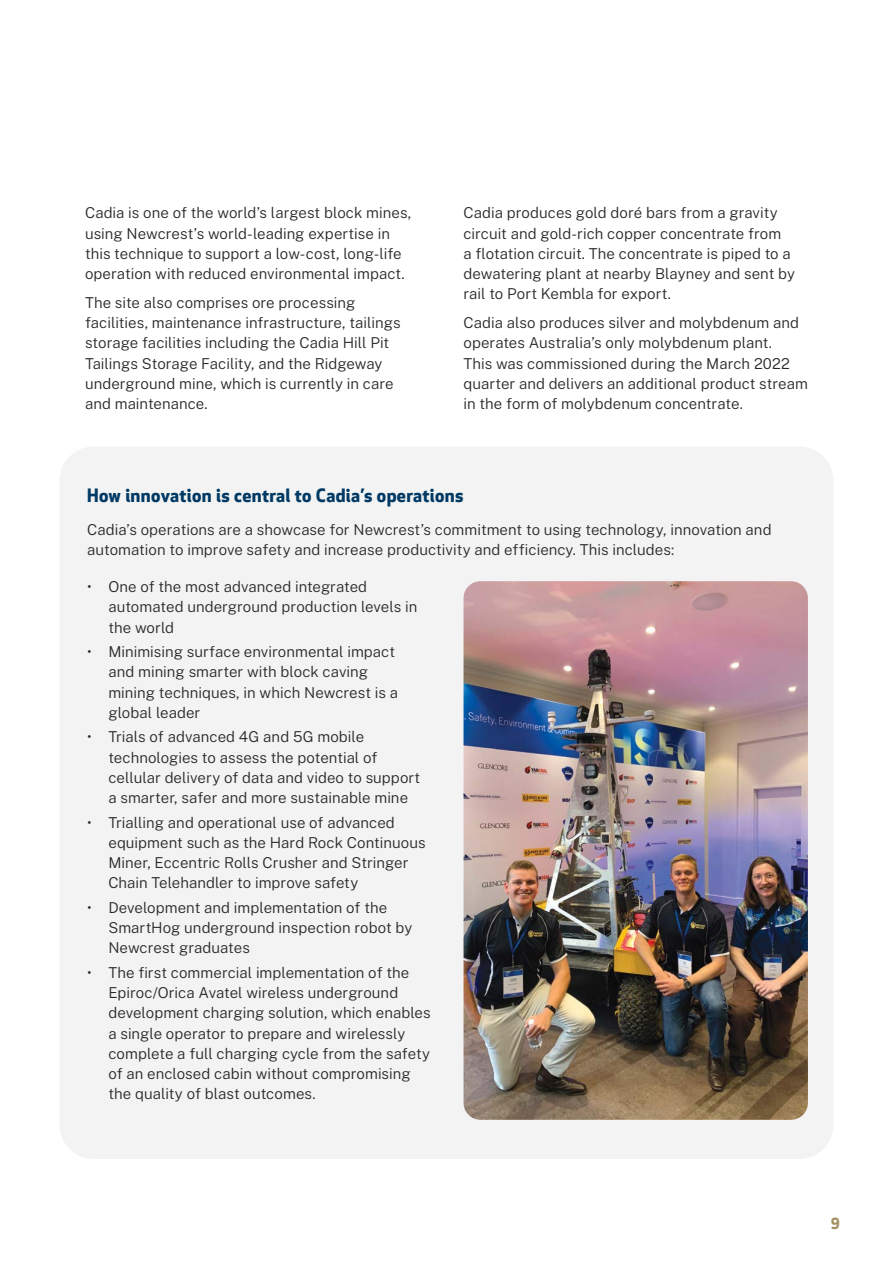
<style>
.page{position:relative;width:893px;height:1263px;background:#fff}
.page>*{position:absolute;margin:0;border:0;box-sizing:border-box;transform-origin:0 0}
.t1{font:700 18px "Apex New";letter-spacing:.02em;color:#003964}
.t2{font:300 15px/20.2px "Public Sans";letter-spacing:.005em;color:#292829}
.t3{font:700 15px "Apex New";color:#a39161}
</style>
<div class="page">
<div style="left:60px;top:446px;width:773px;height:713px;background:#f2f3f2;border-radius:34px"></div>
<img style="left:463px;top:581px;width:345px;height:539px">
<p class="t2" style="left:85px;top:202px;width:328px">Cadia is one of the world’s largest block mines, using Newcrest’s world-leading expertise in this technique to support a low-cost, long-life operation with reduced environmental impact.</p>
<p class="t2" style="left:85px;top:292px;width:317px">The site also comprises ore processing facilities, maintenance infrastructure, tailings storage facilities including the Cadia Hill Pit Tailings Storage Facility, and the Ridgeway underground mine, which is currently in care and maintenance.</p>
<p class="t2" style="left:463px;top:202px;width:333px">Cadia produces gold doré bars from a gravity circuit and gold-rich copper concentrate from<br>a flotation circuit. The concentrate is piped to a dewatering plant at nearby Blayney and sent by rail to Port Kembla for export.</p>
<p class="t2" style="left:463px;top:312px;width:346px">Cadia also produces silver and molybdenum and operates Australia’s only molybdenum plant.<br>This was commissioned during the March 2022 quarter and delivers an additional product stream in the form of molybdenum concentrate.</p>
<p class="t1" style="left:87px;top:482px;width:378px">How innovation is central to Cadia’s operations</p>
<p class="t2" style="left:87px;top:519px;width:686px">Cadia’s operations are a showcase for Newcrest’s commitment to using technology, innovation and automation to improve safety and increase productivity and efficiency. This includes:</p>
<p class="t2" style="left:108px;top:576px;width:310px;text-indent:-21px">• One of the most advanced integrated automated underground production levels in the world</p>
<p class="t2" style="left:108px;top:641px;width:291px;text-indent:-21px">• Minimising surface environmental impact and mining smarter with block caving mining techniques, in which Newcrest is a global leader</p>
<p class="t2" style="left:108px;top:726px;width:313px;text-indent:-21px">• Trials of advanced 4G and 5G mobile technologies to assess the potential of cellular delivery of data and video to support a smarter, safer and more sustainable mine</p>
<p class="t2" style="left:108px;top:811px;width:319px;text-indent:-21px">• Trialling and operational use of advanced equipment such as the Hard Rock Continuous Miner, Eccentric Rolls Crusher and Stringer Chain Telehandler to improve safety</p>
<p class="t2" style="left:108px;top:897px;width:305px;text-indent:-21px">• Development and implementation of the<br>SmartHog underground inspection robot by<br>Newcrest graduates</p>
<p class="t2" style="left:108px;top:962px;width:324px;text-indent:-21px">• The first commercial implementation of the Epiroc/Orica Avatel wireless underground development charging solution, which enables a single operator to prepare and wirelessly complete a full charging cycle from the safety of an enclosed cabin without compromising the quality of blast outcomes.</p>
<p class="t3" style="left:831px;top:1212px;width:11px">9</p>
</div>
